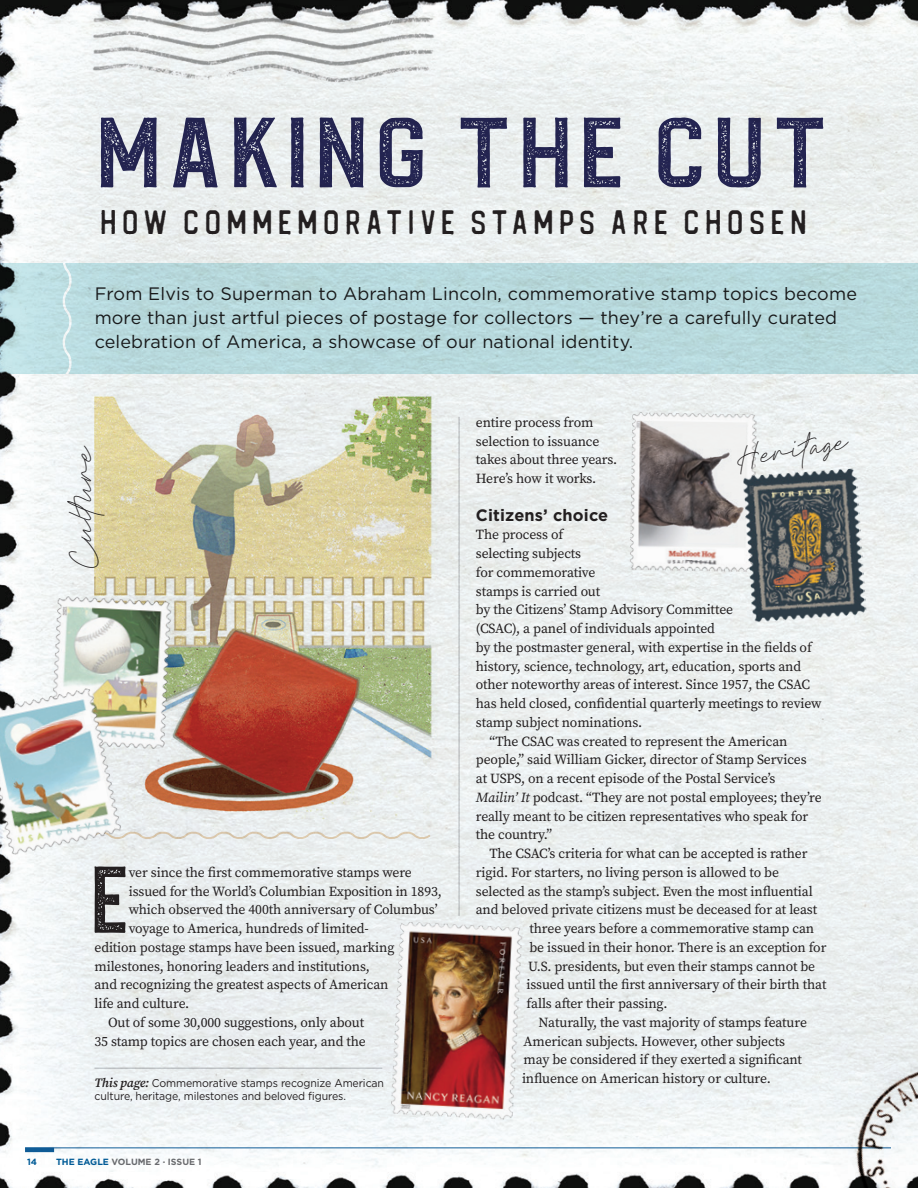
<style>
.page{position:relative;width:918px;height:1188px;background:#fff}
.page>*{position:absolute;margin:0;border:0;box-sizing:border-box;transform-origin:0 0}
.t1{font:94.5px "Helvegen Sans";letter-spacing:.06em;color:#272757;scale:1.11 1}
.EAGLE_Body__Source_S{font:89.85px "Helvegen Sans";color:#231f20}
.area_update_-_quote{font:33px "Helvegen Rough";letter-spacing:.15em;color:#231f20}
.t2{font:24px "Clathyn Keith Signature";color:#231f20}
.t3{font:22.5px "Clathyn Keith Signature";color:#231f20}
.t4{font:18px/24px "Gotham";letter-spacing:.01em;color:#231f20}
.body{font:700 16.5px "Gotham";letter-spacing:.01em;color:#231f20}
.EAGLE_Body__Source_S-2{font:13.8px/18.8px "Source Serif Variable";letter-spacing:-.01em;color:#231f20}
.EAGLE_Body__Minion_P{font:11.25px "Gotham";letter-spacing:-.01em;color:#231f20;scale:.94 1}
.t5{font:700 9px "Gotham";color:#6c6d70}
.t6{font:700 9px "Gotham";color:#005c98}
.s1{font-style:italic}
.s2{font-family:"Source Serif Variable";font-style:italic;font-size:12.75px}
.s3{color:#005c98}
</style>
<div class="page">
<img style="left:0;top:0;width:918px;height:1188px">
<img style="left:84px;top:0;width:359px;height:117px">
<img style="left:804px;top:1040px;width:114px;height:148px">
<svg style="left:132px;top:830px;width:299px;height:11px;background:#e6e6e1"></svg>
<div style="left:0;top:264px;width:918px;height:110px;background:#b8d9dd"></div>
<svg style="left:59px;top:227px;width:16px;height:169px"></svg>
<img style="left:390px;top:921px;width:133px;height:199px">
<hr style="left:459px;top:417px;width:1px;height:499px;background:#bcbdc0">
<hr style="left:94px;top:1068px;width:288px;height:1px;background:#bcbdc0">
<img style="left:630px;top:412px;width:127px;height:160px">
<img style="left:743px;top:468px;width:124px;height:158px">
<img style="left:94px;top:382px;width:349px;height:445px">
<img style="left:39px;top:588px;width:140px;height:168px">
<img style="left:0;top:679px;width:132px;height:185px">
<h1 class="t1" style="left:96px;top:99px;width:661px">MAKING THE CUT</h1>
<p class="area_update_-_quote" style="left:100px;top:203px;width:709px">HOW COMMEMORATIVE STAMPS ARE CHOSEN</p>
<h3 class="t4" style="left:94px;top:281px;width:764px">From Elvis to Superman to Abraham Lincoln, commemorative stamp topics become more than just artful pieces of postage for collectors — they’re a carefully curated celebration of America, a showcase of our national identity.</h3>
<h3 class="t2" style="left:69px;top:568px;width:127px;rotate:-90deg">Culture</h3>
<p class="EAGLE_Body__Source_S" style="left:90px;top:849px;width:41px">E</p>
<p class="EAGLE_Body__Source_S-2" style="left:129px;top:863px;width:285px">ver since the first commemorative stamps were</p>
<p class="EAGLE_Body__Source_S-2" style="left:129px;top:882px;width:315px">issued for the World’s Columbian Exposition in 1893,</p>
<p class="EAGLE_Body__Source_S-2" style="left:129px;top:900px;width:310px">which observed the 400th anniversary of Columbus’</p>
<p class="EAGLE_Body__Source_S-2" style="left:129px;top:919px;width:242px">voyage to America, hundreds of limited-</p>
<p class="EAGLE_Body__Source_S-2" style="left:94px;top:938px;width:302px">edition postage stamps have been issued, marking</p>
<p class="EAGLE_Body__Source_S-2" style="left:94px;top:957px;width:277px">milestones, honoring leaders and institutions,</p>
<p class="EAGLE_Body__Source_S-2" style="left:94px;top:975px;width:296px">and recognizing the greatest aspects of American</p>
<p class="EAGLE_Body__Source_S-2" style="left:94px;top:994px;width:96px">life and culture.</p>
<p class="EAGLE_Body__Source_S-2" style="left:94px;top:1013px;width:273px;text-align:right">Out of some 30,000 suggestions, only about<br>35 stamp topics are chosen each year, and the</p>
<p class="EAGLE_Body__Source_S-2" style="left:476px;top:413px;width:143px">entire process from selection to issuance takes about three years.<br>Here’s how it works.</p>
<p class="body" style="left:476px;top:504px;width:134px">Citizens’ choice</p>
<p class="EAGLE_Body__Source_S-2" style="left:476px;top:525px;width:347px">The process of<br>selecting subjects<br>for commemorative<br>stamps is carried out<br>by the Citizens’ Stamp Advisory Committee<br>(CSAC), a panel of individuals appointed<br>by the postmaster general, with expertise in the fields of history, science, technology, art, education, sports and other noteworthy areas of interest. Since 1957, the CSAC has held closed, confidential quarterly meetings to review stamp subject nominations.</p>
<p class="EAGLE_Body__Source_S-2" style="left:476px;top:732px;width:347px;text-indent:14px">“The CSAC was created to represent the American people,” said William Gicker, director of Stamp Services<br>at USPS, on a recent episode of the Postal Service’s<br><span class="s1">Mailin’ It</span> podcast. “They are not postal employees; they’re really meant to be citizen representatives who speak for the country.”</p>
<p class="EAGLE_Body__Source_S-2" style="left:489px;top:844px;width:320px">The CSAC’s criteria for what can be accepted is rather</p>
<p class="EAGLE_Body__Source_S-2" style="left:476px;top:863px;width:305px">rigid. For starters, no living person is allowed to be</p>
<p class="EAGLE_Body__Source_S-2" style="left:476px;top:882px;width:339px">selected as the stamp’s subject. Even the most influential</p>
<p class="EAGLE_Body__Source_S-2" style="left:476px;top:900px;width:343px">and beloved private citizens must be deceased for at least</p>
<p class="EAGLE_Body__Source_S-2" style="left:530px;top:919px;width:286px">three years before a commemorative stamp can</p>
<p class="EAGLE_Body__Source_S-2" style="left:530px;top:938px;width:299px">be issued in their honor. There is an exception for</p>
<p class="EAGLE_Body__Source_S-2" style="left:528px;top:957px;width:289px">U.S. presidents, but even their stamps cannot be</p>
<p class="EAGLE_Body__Source_S-2" style="left:526px;top:975px;width:302px">issued until the first anniversary of their birth that</p>
<p class="EAGLE_Body__Source_S-2" style="left:526px;top:994px;width:143px">falls after their passing.</p>
<p class="EAGLE_Body__Source_S-2" style="left:524px;top:1013px;width:285px;text-indent:15px">Naturally, the vast majority of stamps feature<br>American subjects. However, other subjects may be considered if they exerted a significant</p>
<h3 class="t3" style="left:734px;top:445px;width:115px;rotate:-9deg">Heritage</h3>
<p class="EAGLE_Body__Minion_P" style="left:94px;top:1075px;width:310px"><span class="s2">This page:</span> Commemorative stamps recognize American</p>
<p class="EAGLE_Body__Source_S-2" style="left:522px;top:1069px;width:250px">influence on American history or culture.</p>
<p class="EAGLE_Body__Minion_P" style="left:94px;top:1089px;width:269px">culture, heritage, milestones and beloved figures.</p>
<p class="t6" style="left:27px;top:1156px;width:11px">14</p>
<p class="t5" style="left:56px;top:1156px;width:147px"><span class="s3">THE EAGLE</span> VOLUME 2 · ISSUE 1</p>
</div>
